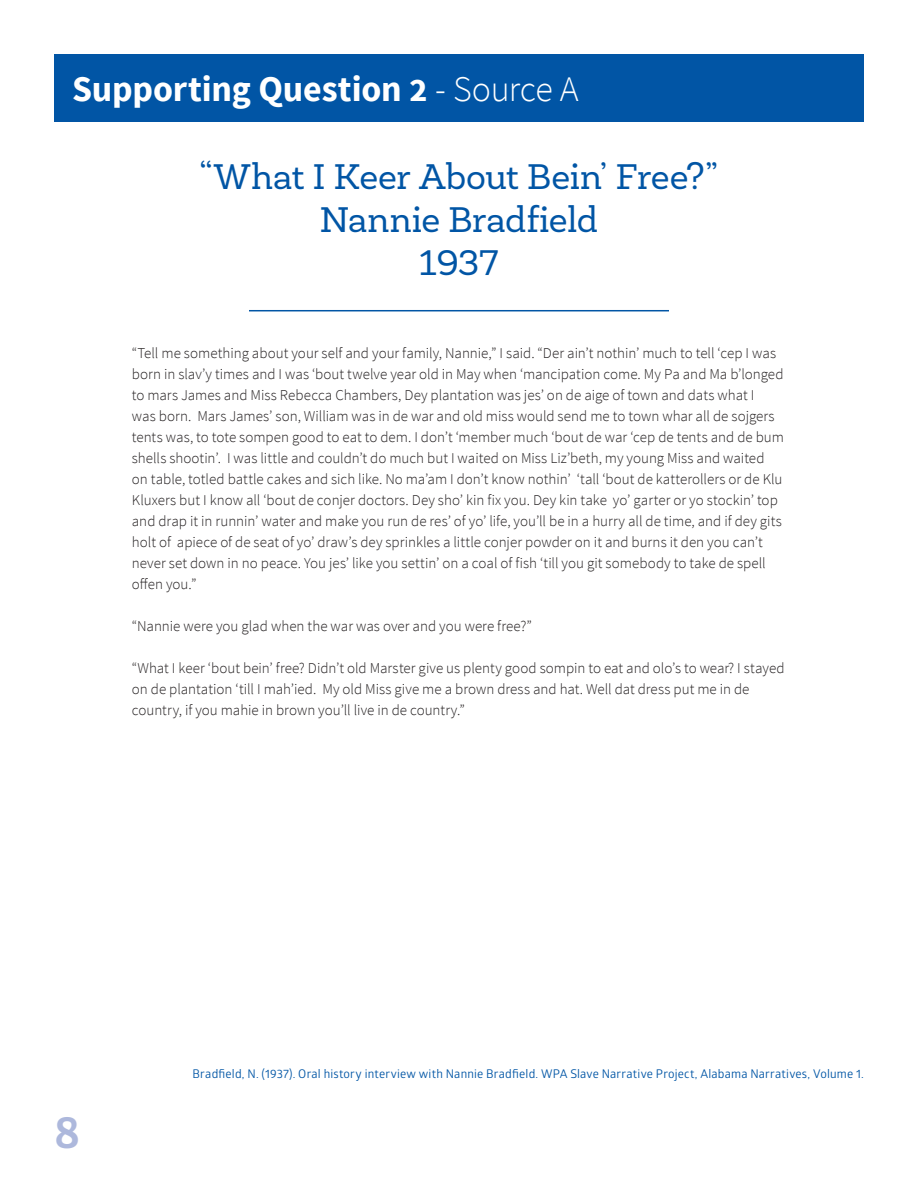
<style>
.page{position:relative;width:918px;height:1188px;background:#fff}
.page>*{position:absolute;margin:0;border:0;box-sizing:border-box;transform-origin:0 0}
.t1{font:700 45px "Glober";color:#adb8dc}
.t2{font:36px/43.2px "Newslab";letter-spacing:-.005em;color:#0155a5;text-align:center}
.t3{font:700 36px "Source Sans Pro";letter-spacing:-.005em;color:#fff}
.t4{font:300 15px/21px "Source Sans Pro";color:#231f20}
.t5{font:12px "Glober";letter-spacing:.015em;color:#0155a5}
.s1{font-weight:300}
</style>
<div class="page">
<div style="left:54px;top:54px;width:810px;height:68px;background:#0155a5"></div>
<hr style="left:249px;top:310px;width:420px;height:1px;background:#0155a5">
<h2 class="t3" style="left:72px;top:66px;width:508px">Supporting Question 2 <span class="s1">- Source A</span></h2>
<h2 class="t2" style="left:200px;top:155px;width:520px">“What I Keer About Bein’ Free?”<br>Nannie Bradfield<br>1937</h2>
<p class="t4" style="left:132px;top:342px;width:654px">“Tell me something about your self and your family, Nannie,” I said. “Der ain’t nothin’ much to tell ‘cep I was born in slav’y times and I was ‘bout twelve year old in May when ‘mancipation come. My Pa and Ma b’longed to mars James and Miss Rebecca Chambers, Dey plantation was jes’ on de aige of town and dats what I<br>was born. Mars James’ son, William was in de war and old miss would send me to town whar all de sojgers tents was, to tote sompen good to eat to dem. I don’t ‘member much ‘bout de war ‘cep de tents and de bum shells shootin’. I was little and couldn’t do much but I waited on Miss Liz’beth, my young Miss and waited on table, totled battle cakes and sich like. No ma’am I don’t know nothin’ ‘tall ‘bout de katterollers or de Klu Kluxers but I know all ‘bout de conjer doctors. Dey sho’ kin fix you. Dey kin take yo’ garter or yo stockin’ top and drap it in runnin’ water and make you run de res’ of yo’ life, you’ll be in a hurry all de time, and if dey gits holt of apiece of de seat of yo’ draw’s dey sprinkles a little conjer powder on it and burns it den you can’t never set down in no peace. You jes’ like you settin’ on a coal of fish ‘till you git somebody to take de spell offen you.”</p>
<p class="t4" style="left:132px;top:615px;width:402px">“Nannie were you glad when the war was over and you were free?”</p>
<p class="t4" style="left:132px;top:657px;width:654px">“What I keer ‘bout bein’ free? Didn’t old Marster give us plenty good sompin to eat and olo’s to wear? I stayed on de plantation ‘till I mah’ied. My old Miss give me a brown dress and hat. Well dat dress put me in de country, if you mahie in brown you’ll live in de country.”</p>
<h1 class="t1" style="left:54px;top:1100px;width:28px">8</h1>
<p class="t5" style="left:193px;top:1066px;width:673px">Bradfield, N. (1937). Oral history interview with Nannie Bradfield. WPA Slave Narrative Project, Alabama Narratives, Volume 1.</p>
</div>
